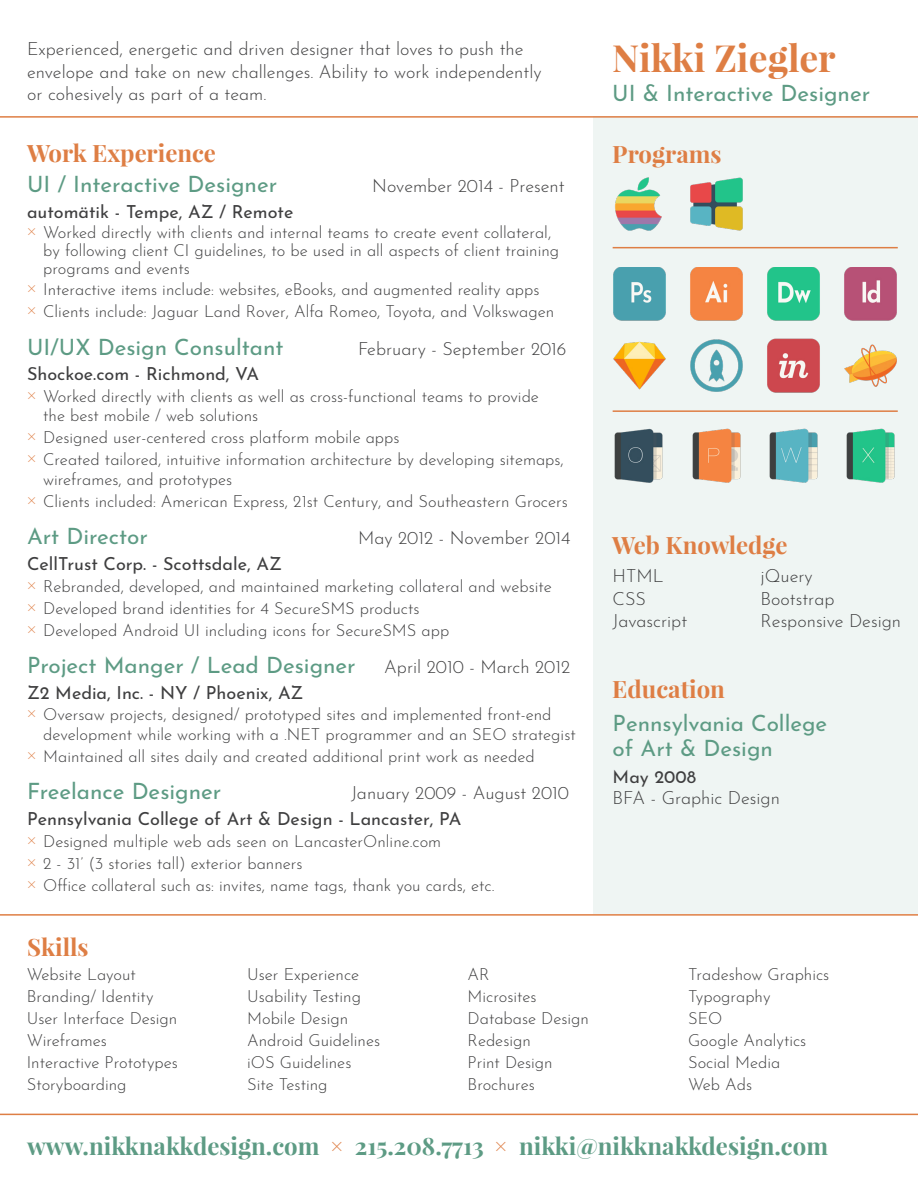
<style>
.page{position:relative;width:918px;height:1188px;background:#fff}
.page>*{position:absolute;margin:0;border:0;box-sizing:border-box;transform-origin:0 0}
.t1{font:700 37.5px "Playfair Display";color:#de7e44}
.t2{font:700 24px "Playfair Display";color:#5d9b84}
.t3{font:700 24px "Playfair Display";color:#de7e44}
.t4{font:22.5px/25.5px "Josefin Sans";color:#5d9b84}
.paragraph{font:300 18px/22.5px "Josefin Sans";color:#3e3e3f}
.date_company{font:18px "Josefin Sans";color:#3e3e3f}
.date_company-2{font:300 18px "Josefin Sans";color:#3e3e3f}
.t5{font:300 16.5px/19.5px "Josefin Sans";color:#3e3e3f}
.s1{font-family:"Playfair Display";font-weight:400;font-size:18px;color:#de7e44}
.s2{font-weight:400;color:#de7e44}
</style>
<div class="page">
<hr style="left:0;top:1114px;width:918px;height:1px;background:#de7e44">
<div style="left:594px;top:116px;width:324px;height:798px;background:#eff5f3"></div>
<img style="left:690px;top:267px;width:53px;height:54px">
<img style="left:767px;top:267px;width:53px;height:54px">
<img style="left:844px;top:267px;width:53px;height:54px">
<img style="left:613px;top:267px;width:53px;height:54px">
<img style="left:615px;top:177px;width:47px;height:54px">
<img style="left:690px;top:177px;width:53px;height:54px">
<img style="left:614px;top:429px;width:49px;height:54px">
<img style="left:613px;top:341px;width:53px;height:49px">
<img style="left:692px;top:429px;width:49px;height:54px">
<img style="left:690px;top:339px;width:53px;height:53px">
<img style="left:846px;top:429px;width:49px;height:54px">
<img style="left:844px;top:344px;width:53px;height:43px">
<img style="left:769px;top:429px;width:49px;height:54px">
<img style="left:767px;top:339px;width:53px;height:54px">
<hr style="left:613px;top:410px;width:285px;height:2px;background:#de7e44">
<hr style="left:613px;top:247px;width:285px;height:1px;background:#de7e44">
<hr style="left:0;top:914px;width:918px;height:2px;background:#de7e44">
<hr style="left:0;top:116px;width:918px;height:2px;background:#de7e44">
<p class="paragraph" style="left:27px;top:36px;width:516px">Experienced, energetic and driven designer that loves to push the envelope and take on new challenges. Ability to work independently or cohesively as part of a team.</p>
<p class="t3" style="left:27px;top:138px;width:191px">Work Experience</p>
<p class="t4" style="left:27px;top:169px;width:252px">UI / Interactive Designer</p>
<p class="paragraph" style="left:372px;top:173px;width:194px">November 2014 - Present</p>
<p class="date_company" style="left:27px;top:197px;width:268px">automätik - Tempe, AZ / Remote</p>
<p class="t5" style="left:43px;top:222px;width:518px;line-height:18px;text-indent:-16px"><span class="s1">×</span> Worked directly with clients and internal teams to create event collateral, by following client CI guidelines, to be used in all aspects of client training programs and events</p>
<p class="t5" style="left:27px;top:278px;width:514px"><span class="s1">×</span> Interactive items include: websites, eBooks, and augmented reality apps</p>
<p class="t5" style="left:27px;top:300px;width:529px"><span class="s1">×</span> Clients include: Jaguar Land Rover, Alfa Romeo, Toyota, and Volkswagen</p>
<p class="t4" style="left:27px;top:331px;width:258px">UI/UX Design Consultant</p>
<p class="paragraph" style="left:358px;top:335px;width:210px">February - September 2016</p>
<p class="date_company" style="left:27px;top:359px;width:234px">Shockoe.com - Richmond, VA</p>
<p class="t5" style="left:43px;top:385px;width:497px;text-indent:-16px"><span class="s1">×</span> Worked directly with clients as well as cross-functional teams to provide the best mobile / web solutions</p>
<p class="t5" style="left:27px;top:426px;width:374px"><span class="s1">×</span> Designed user-centered cross platform mobile apps</p>
<p class="t5" style="left:43px;top:448px;width:522px;text-indent:-16px"><span class="s1">×</span> Created tailored, intuitive information architecture by developing sitemaps, wireframes, and prototypes</p>
<p class="t5" style="left:27px;top:490px;width:542px"><span class="s1">×</span> Clients included: American Express, 21st Century, and Southeastern Grocers</p>
<p class="t4" style="left:27px;top:521px;width:122px">Art Director</p>
<p class="paragraph" style="left:358px;top:525px;width:214px">May 2012 - November 2014</p>
<p class="date_company" style="left:27px;top:548px;width:256px">CellTrust Corp. - Scottsdale, AZ</p>
<p class="t5" style="left:27px;top:575px;width:526px"><span class="s1">×</span> Rebranded, developed, and maintained marketing collateral and website</p>
<p class="t5" style="left:27px;top:597px;width:394px"><span class="s1">×</span> Developed brand identities for 4 SecureSMS products</p>
<p class="t5" style="left:27px;top:618px;width:424px"><span class="s1">×</span> Developed Android UI including icons for SecureSMS app</p>
<p class="t4" style="left:27px;top:650px;width:330px">Project Manger / Lead Designer</p>
<p class="paragraph" style="left:384px;top:654px;width:188px">April 2010 - March 2012</p>
<p class="date_company" style="left:27px;top:677px;width:278px">Z2 Media, Inc. - NY / Phoenix, AZ</p>
<p class="t5" style="left:43px;top:703px;width:534px;text-indent:-16px"><span class="s1">×</span> Oversaw projects, designed/ prototyped sites and implemented front-end development while working with a .NET programmer and an SEO strategist</p>
<p class="t5" style="left:27px;top:745px;width:509px"><span class="s1">×</span> Maintained all sites daily and created additional print work as needed</p>
<p class="t4" style="left:27px;top:776px;width:196px">Freelance Designer</p>
<p class="paragraph" style="left:351px;top:780px;width:219px">January 2009 - August 2010</p>
<p class="date_company" style="left:27px;top:804px;width:436px">Pennsylvania College of Art &amp; Design - Lancaster, PA</p>
<p class="t5" style="left:27px;top:830px;width:416px"><span class="s1">×</span> Designed multiple web ads seen on LancasterOnline.com</p>
<p class="t5" style="left:27px;top:852px;width:277px"><span class="s1">×</span> 2 - 31’ (3 stories tall) exterior banners</p>
<p class="t5" style="left:27px;top:874px;width:469px"><span class="s1">×</span> Office collateral such as: invites, name tags, thank you cards, etc.</p>
<p class="t3" style="left:27px;top:932px;width:63px">Skills</p>
<p class="t5" style="left:27px;top:963px;width:111px">Website Layout</p>
<p class="t5" style="left:27px;top:985px;width:128px">Branding/ Identity</p>
<p class="t5" style="left:27px;top:1007px;width:152px">User Interface Design</p>
<p class="t5" style="left:27px;top:1029px;width:82px">Wireframes</p>
<p class="t5" style="left:27px;top:1051px;width:153px">Interactive Prototypes</p>
<p class="t5" style="left:27px;top:1072px;width:101px">Storyboarding</p>
<p class="t5" style="left:247px;top:963px;width:114px">User Experience</p>
<p class="t5" style="left:247px;top:985px;width:115px">Usability Testing</p>
<p class="t5" style="left:247px;top:1007px;width:103px">Mobile Design</p>
<p class="t5" style="left:247px;top:1029px;width:134px">Android Guidelines</p>
<p class="t5" style="left:247px;top:1051px;width:106px">iOS Guidelines</p>
<p class="t5" style="left:247px;top:1072px;width:82px">Site Testing</p>
<p class="t5" style="left:468px;top:963px;width:24px">AR</p>
<p class="t5" style="left:468px;top:985px;width:71px">Microsites</p>
<p class="t5" style="left:468px;top:1007px;width:123px">Database Design</p>
<p class="t5" style="left:468px;top:1029px;width:65px">Redesign</p>
<p class="t5" style="left:468px;top:1051px;width:87px">Print Design</p>
<p class="t5" style="left:468px;top:1072px;width:69px">Brochures</p>
<p class="t1" style="left:612px;top:35px;width:225px">Nikki Ziegler</p>
<p class="t4" style="left:612px;top:78px;width:259px">UI &amp; Interactive Designer</p>
<p class="t3" style="left:612px;top:139px;width:111px">Programs</p>
<p class="t3" style="left:612px;top:530px;width:177px">Web Knowledge</p>
<p class="paragraph" style="left:613px;top:563px;width:53px">HTML</p>
<p class="paragraph" style="left:613px;top:585px;width:35px">CSS</p>
<p class="paragraph" style="left:613px;top:608px;width:76px">Javascript</p>
<p class="t3" style="left:612px;top:674px;width:114px">Education</p>
<p class="paragraph" style="left:761px;top:563px;width:54px">jQuery</p>
<p class="paragraph" style="left:761px;top:585px;width:75px">Bootstrap</p>
<p class="paragraph" style="left:761px;top:608px;width:142px">Responsive Design</p>
<p class="t4" style="left:613px;top:707px;width:216px">Pennsylvania College of Art &amp; Design</p>
<p class="date_company" style="left:613px;top:762px;width:85px">May 2008</p>
<p class="date_company-2" style="left:613px;top:784px;width:169px">BFA - Graphic Design</p>
<p class="t5" style="left:688px;top:963px;width:143px">Tradeshow Graphics</p>
<p class="t5" style="left:688px;top:985px;width:84px">Typography</p>
<p class="t5" style="left:688px;top:1007px;width:36px">SEO</p>
<p class="t5" style="left:688px;top:1029px;width:120px">Google Analytics</p>
<p class="t5" style="left:688px;top:1051px;width:94px">Social Media</p>
<p class="t5" style="left:688px;top:1072px;width:66px">Web Ads</p>
<p class="t2" style="left:27px;top:1131px;width:803px">www.nikknakkdesign.com <span class="s2">×</span> 215.208.7713 <span class="s2">×</span> nikki@nikknakkdesign.com</p>
</div>
